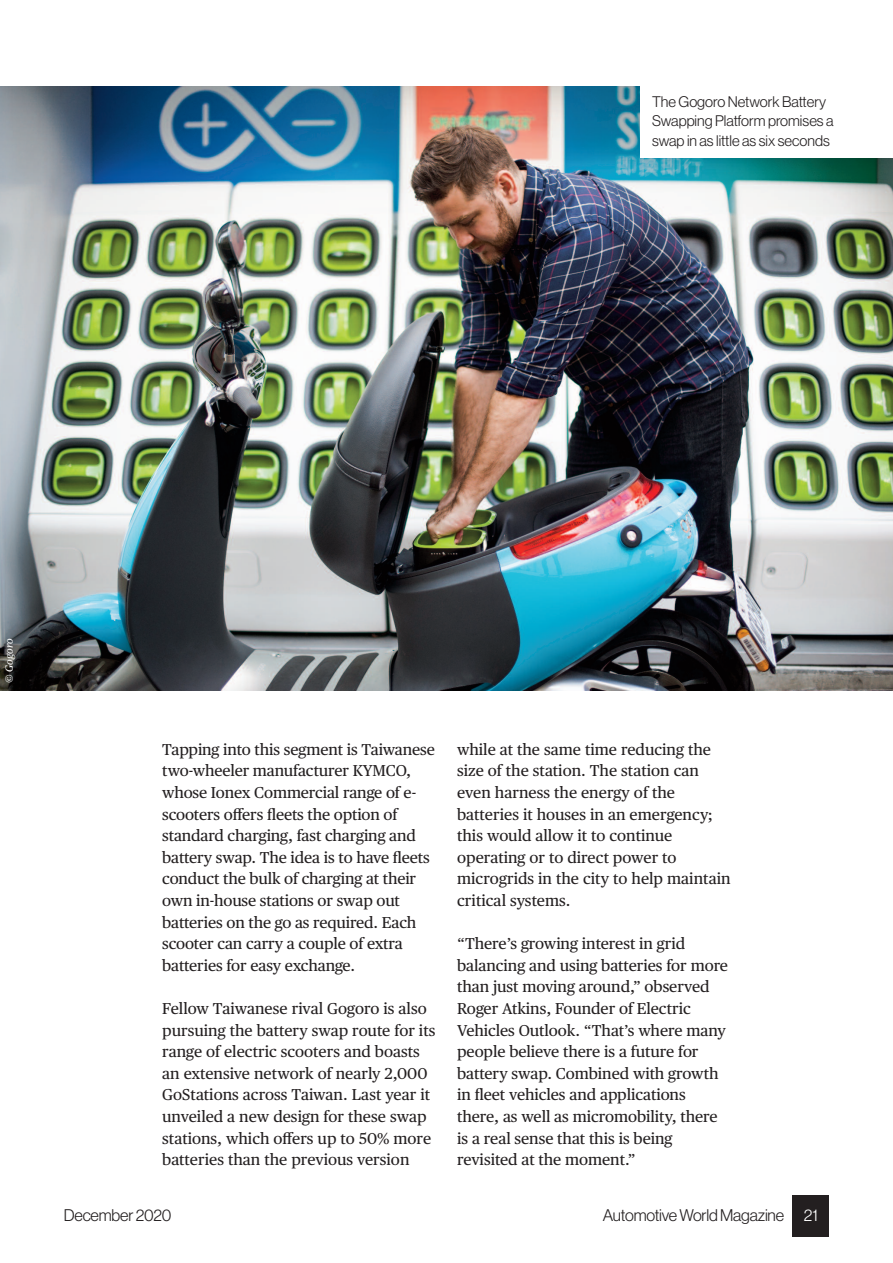
<style>
.page{position:relative;width:893px;height:1263px;background:#fff}
.page>*{position:absolute;margin:0;border:0;box-sizing:border-box;transform-origin:0 0}
.t1{font:300 16.5px "Haas Grot Disp 45";letter-spacing:-.01em;color:#231f20}
.t2{font:15.75px/21.6px "Publico Text";letter-spacing:-.005em;color:#231f20}
.t3{font:300 15px/19.5px "Haas Grot Disp 45";color:#231f20}
.t4{font:italic 10.5px "Publico Text";letter-spacing:-.005em;color:#fff}
.s1{color:#fff}
</style>
<div class="page">
<div style="left:792px;top:1195px;width:37px;height:42px;background:#231f20"></div>
<img style="left:0;top:87px;width:893px;height:604px">
<div style="left:640px;top:85px;width:253px;height:72px;background:#fff"></div>
<p class="t3" style="left:652px;top:93px;width:183px">The Gogoro Network Battery<br>Swapping Platform promises a swap in as little as six seconds</p>
<p class="t4" style="left:5px;top:682px;width:46px;rotate:-90deg">© Gogoro</p>
<p class="t2" style="left:162px;top:740px;width:274px">Tapping into this segment is Taiwanese two-wheeler manufacturer KYMCO, whose Ionex Commercial range of e&shy;scooters offers fleets the option of standard charging, fast charging and battery swap. The idea is to have fleets conduct the bulk of charging at their own in-house stations or swap out batteries on the go as required. Each scooter can carry a couple of extra batteries for easy exchange.</p>
<p class="t2" style="left:162px;top:999px;width:275px">Fellow Taiwanese rival Gogoro is also pursuing the battery swap route for its range of electric scooters and boasts an extensive network of nearly 2,000<br>GoStations across Taiwan. Last year it unveiled a new design for these swap stations, which offers up to 50% more batteries than the previous version</p>
<p class="t1" style="left:64px;top:1209px;width:109px">December2020</p>
<p class="t2" style="left:457px;top:740px;width:275px">while at the same time reducing the size of the station. The station can even harness the energy of the batteries it houses in an emergency; this would allow it to continue operating or to direct power to microgrids in the city to help maintain critical systems.</p>
<p class="t2" style="left:457px;top:934px;width:273px">“There’s growing interest in grid balancing and using batteries for more than just moving around,” observed Roger Atkins, Founder of Electric Vehicles Outlook. “That’s where many people believe there is a future for battery swap. Combined with growth in fleet vehicles and applications there, as well as micromobility, there is a real sense that this is being revisited at the moment.”</p>
<p class="t1" style="left:603px;top:1209px;width:217px">AutomotiveWorldMagazine <span class="s1">21</span></p>
</div>
